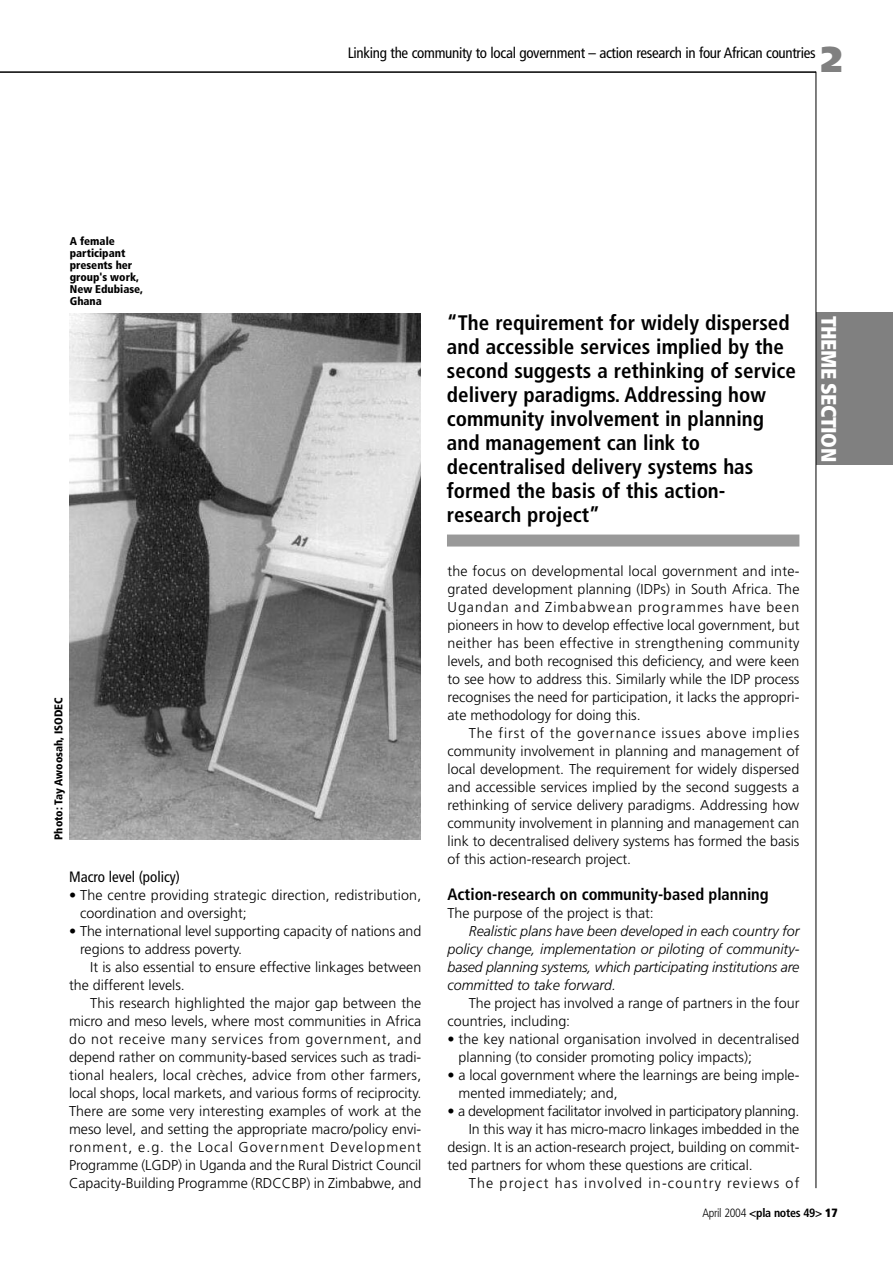
<style>
.page{position:relative;width:893px;height:1263px;background:#fff}
.page>*{position:absolute;margin:0;border:0;box-sizing:border-box;transform-origin:0 0}
.t1{font:900 36px "Frutiger";color:#808080}
.t2{font:700 condensed 21px/24px "Frutiger";color:#000}
.t3{font:900 condensed 21px "Frutiger";letter-spacing:-.02em;color:#fff}
.t4{font:700 condensed 16.5px "Frutiger";color:#000}
.t5{font:condensed 15px "Frutiger";letter-spacing:-.02em;color:#000}
.t6{font:condensed 15px "Frutiger";color:#000}
.t7{font:300 14.25px/18px "Frutiger";color:#000}
.t8{font:italic 300 14.25px/18px "Frutiger";letter-spacing:-.005em;color:#000;text-align:justify}
.t9{font:300 14.25px "Frutiger";letter-spacing:-.02em;color:#000}
.t10{font:300 14.25px "Frutiger";letter-spacing:.085em;color:#000}
.t11{font:700 condensed 12px "Frutiger";letter-spacing:-.025em;color:#000}
.t12{font:900 condensed 11.25px/12px "Frutiger";color:#000}
.s1{font-weight:300}
.s2{font-weight:900}
</style>
<div class="page">
<div style="left:816px;top:313px;width:77px;height:152px;background:#808080"></div>
<hr style="left:816px;top:72px;width:1px;height:1116px;background:#000">
<hr style="left:0;top:72px;width:816px;height:1px;background:#000">
<div style="left:447px;top:534px;width:352px;height:12px;background:#999"></div>
<img style="left:69px;top:313px;width:352px;height:526px">
<p class="t12" style="left:70px;top:236px;width:75px">A female participant presents her group's work,<br>New Edubiase,<br>Ghana</p>
<p class="t5" style="left:348px;top:47px;width:469px">Linking the community to local government – action research in four African countries</p>
<h1 class="t1" style="left:821px;top:45px;width:23px">2</h1>
<p class="t2" style="left:447px;top:312px;width:351px">“The requirement for widely dispersed and accessible services implied by the second suggests a rethinking of service delivery paradigms. Addressing how community involvement in planning and management can link to decentralised delivery systems has formed the basis of this action&shy;research project”</p>
<h2 class="t3" style="left:837px;top:316px;width:148px;rotate:90deg">THEME SECTION</h2>
<p class="t12" style="left:53px;top:840px;width:144px;rotate:-90deg">Photo: Tay Awoosah, ISODEC</p>
<p class="t6" style="left:69px;top:871px;width:113px">Macro level (policy)</p>
<p class="t7" style="left:80px;top:887px;width:343px;text-indent:-11px">• The centre providing strategic direction, redistribution, coordination and oversight;</p>
<p class="t7" style="left:80px;top:923px;width:343px;text-indent:-11px">• The international level supporting capacity of nations and regions to address poverty.</p>
<p class="t7" style="left:69px;top:959px;width:354px;text-indent:21px">It is also essential to ensure effective linkages between the different levels.</p>
<p class="t7" style="left:69px;top:995px;width:354px;text-align:justify;text-indent:21px">This research highlighted the major gap between the micro and meso levels, where most communities in Africa do not receive many services from government, and depend rather on community-based services such as tradi&shy;tional healers, local crèches, advice from other farmers, local shops, local markets, and various forms of reciprocity.<br>There are some very interesting examples of work at the meso level, and setting the appropriate macro/policy envi&shy;ronment, e.g. the Local Government Development Programme (LGDP) in Uganda and the Rural District Council Capacity-Building Programme (RDCCBP) in Zimbabwe, and</p>
<p class="t7" style="left:447px;top:563px;width:353px;text-align:justify">the focus on developmental local government and inte&shy;grated development planning (IDPs) in South Africa. The Ugandan and Zimbabwean programmes have been pioneers in how to develop effective local government, but neither has been effective in strengthening community levels, and both recognised this deficiency, and were keen to see how to address this. Similarly while the IDP process recognises the need for participation, it lacks the appropri&shy;ate methodology for doing this.</p>
<p class="t7" style="left:447px;top:725px;width:353px;text-align:justify;text-indent:21px">The first of the governance issues above implies community involvement in planning and management of local development. The requirement for widely dispersed and accessible services implied by the second suggests a rethinking of service delivery paradigms. Addressing how community involvement in planning and management can link to decentralised delivery systems has formed the basis of this action-research project.</p>
<p class="t4" style="left:447px;top:888px;width:323px">Action-research on community-based planning</p>
<p class="t7" style="left:447px;top:905px;width:208px">The purpose of the project is that:</p>
<p class="t8" style="left:447px;top:923px;width:353px;text-indent:21px">Realistic plans have been developed in each country for policy change, implementation or piloting of community&shy;based planning systems, which participating institutions are committed to take forward.</p>
<p class="t7" style="left:447px;top:995px;width:353px;text-indent:21px">The project has involved a range of partners in the four countries, including:</p>
<p class="t7" style="left:459px;top:1031px;width:342px;text-indent:-11px">• the key national organisation involved in decentralised planning (to consider promoting policy impacts);</p>
<p class="t7" style="left:459px;top:1067px;width:342px;text-indent:-11px">• a local government where the learnings are being imple&shy;mented immediately; and,</p>
<p class="t9" style="left:447px;top:1105px;width:353px">• a development facilitator involved in participatory planning.</p>
<p class="t7" style="left:469px;top:1121px;width:332px">In this way it has micro-macro linkages imbedded in the</p>
<p class="t7" style="left:447px;top:1139px;width:353px">design. It is an action-research project, building on commit-</p>
<p class="t7" style="left:447px;top:1157px;width:307px">ted partners for whom these questions are critical.</p>
<p class="t10" style="left:469px;top:1177px;width:332px">The project has involved in-country reviews of</p>
<p class="t11" style="left:702px;top:1208px;width:137px"><span class="s1">April 2004</span> &lt;pla notes 49&gt; <span class="s2">17</span></p>
</div>
